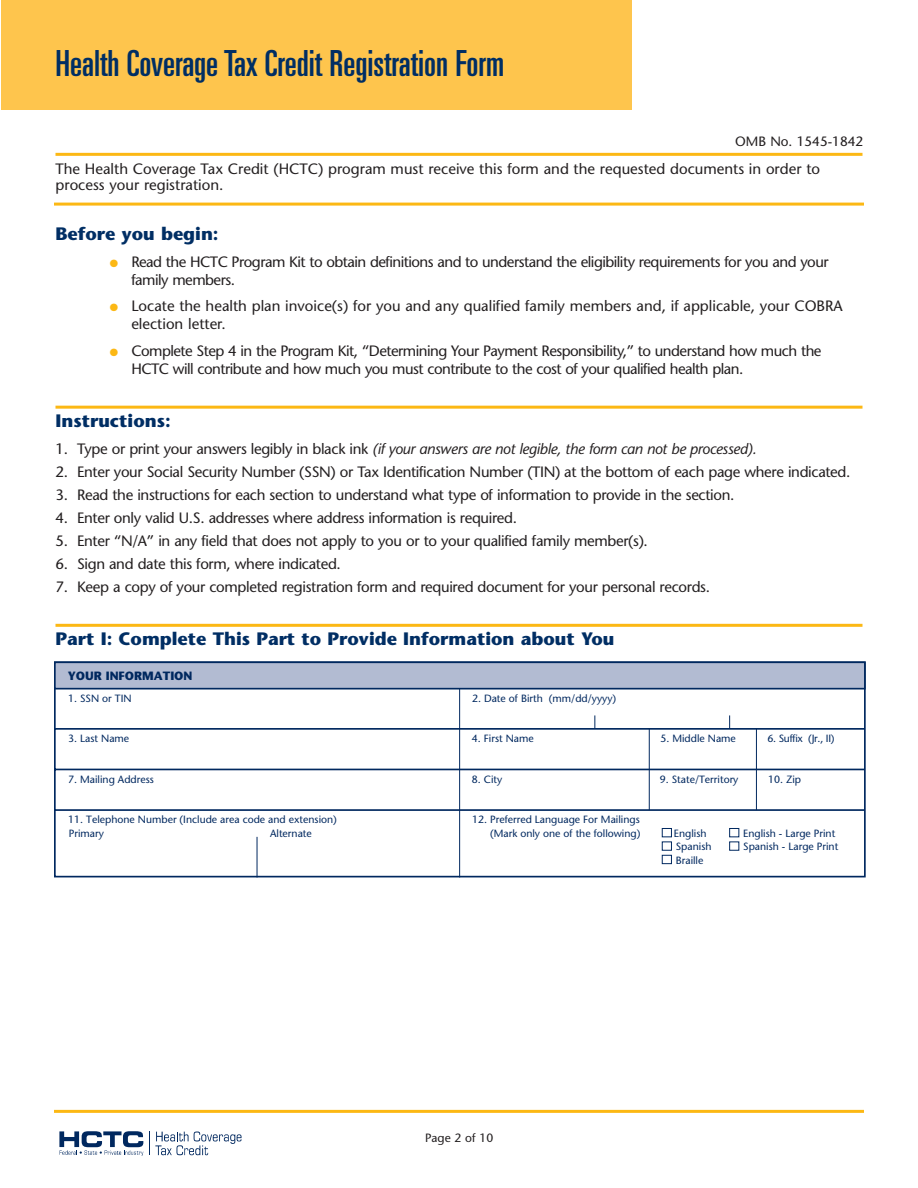
<style>
.page{position:relative;width:918px;height:1188px;background:#fff}
.page>*{position:absolute;margin:0;border:0;box-sizing:border-box;transform-origin:0 0}
.t1{font:ultra-condensed 36px "Univers";color:#002e64}
.t2{font:700 18px "Stone Sans";color:#002e64}
.t3{font:15px/18px "Stone Sans";letter-spacing:-.025em;color:#231f20}
.t4{font:15px/16.5px "Stone Sans";color:#231f20}
.t5{font:italic 15px "Stone Sans";letter-spacing:-.025em;color:#231f20}
.t6{font:13.5px "Stone Sans";color:#231f20}
.t7{font:700 12px "Stone Sans";color:#00285f}
.t8{font:12px "Stone Sans";color:#231f20}
.t9{font:10.5px/13.5px "Stone Sans";color:#00285f}
.t10{font:10.5px "Stone Sans";letter-spacing:-.025em;color:#00285f}
.s1{color:#fcb814}
.s2{font-style:normal}
</style>
<div class="page">
<svg style="left:155px;top:1131px;width:87px;height:24px"></svg>
<svg style="left:59px;top:1131px;width:84px;height:25px"></svg>
<hr style="left:54px;top:1110px;width:810px;height:3px;background:#fcb814">
<div style="left:1px;top:0;width:631px;height:110px;background:#fec54d"></div>
<svg style="left:54px;top:690px;width:811px;height:187px"></svg>
<div style="left:55px;top:662px;width:810px;height:26px;background:#b2bbd2"></div>
<div style="left:54px;top:661px;width:811px;height:29px;border:2px solid #00285f"></div>
<hr style="left:459px;top:689px;width:1px;height:188px;background:#00285f">
<hr style="left:257px;top:837px;width:1px;height:40px;background:#00285f">
<svg style="left:595px;top:715px;width:1px;height:14px"></svg>
<svg style="left:648px;top:715px;width:109px;height:123px"></svg>
<div style="left:662px;top:855px;width:10px;height:9px;border:1px solid #00285f"></div>
<div style="left:729px;top:828px;width:10px;height:9px;border:1px solid #00285f"></div>
<div style="left:662px;top:841px;width:10px;height:10px;border:1px solid #00285f"></div>
<div style="left:729px;top:841px;width:10px;height:10px;border:1px solid #00285f"></div>
<hr style="left:56px;top:153px;width:806px;height:3px;background:#fcb814">
<hr style="left:56px;top:406px;width:806px;height:3px;background:#fcb814">
<hr style="left:56px;top:624px;width:806px;height:3px;background:#fcb814">
<hr style="left:54px;top:203px;width:810px;height:3px;background:#fcb814">
<h1 class="t1" style="left:56px;top:50px;width:451px">Health Coverage Tax Credit Registration Form</h1>
<p class="t6" style="left:735px;top:136px;width:130px">OMB No. 1545-1842</p>
<p class="t4" style="left:56px;top:162px;width:766px">The Health Coverage Tax Credit (HCTC) program must receive this form and the requested documents in order to process your registration.</p>
<p class="t2" style="left:56px;top:227px;width:165px">Before you begin:</p>
<p class="t3" style="left:131px;top:254px;width:699px;text-indent:-22px"><span class="s1">●</span> Read the HCTC Program Kit to obtain definitions and to understand the eligibility requirements for you and your family members.</p>
<p class="t4" style="left:131px;top:299px;width:713px;line-height:18px;text-indent:-22px"><span class="s1">●</span> Locate the health plan invoice(s) for you and any qualified family members and, if applicable, your COBRA election letter.</p>
<p class="t3" style="left:131px;top:343px;width:692px;text-indent:-22px"><span class="s1">●</span> Complete Step 4 in the Program Kit, “Determining Your Payment Responsibility,” to understand how much the<br>HCTC will contribute and how much you must contribute to the cost of your qualified health plan.</p>
<p class="t2" style="left:56px;top:413px;width:117px">Instructions:</p>
<p class="t5" style="left:56px;top:443px;width:703px"><span class="s2">1. Type or print your answers legibly in black ink</span> (if your answers are not legible, the form can not be processed).</p>
<p class="t3" style="left:56px;top:464px;width:796px">2. Enter your Social Security Number (SSN) or Tax Identification Number (TIN) at the bottom of each page where indicated.</p>
<p class="t3" style="left:56px;top:487px;width:681px">3. Read the instructions for each section to understand what type of information to provide in the section.</p>
<p class="t3" style="left:56px;top:510px;width:463px">4. Enter only valid U.S. addresses where address information is required.</p>
<p class="t3" style="left:56px;top:533px;width:594px">5. Enter “N/A” in any field that does not apply to you or to your qualified family member(s).</p>
<p class="t3" style="left:56px;top:556px;width:287px">6. Sign and date this form, where indicated.</p>
<p class="t3" style="left:56px;top:579px;width:656px">7. Keep a copy of your completed registration form and required document for your personal records.</p>
<p class="t2" style="left:56px;top:632px;width:560px">Part I: Complete This Part to Provide Information about You</p>
<p class="t7" style="left:68px;top:671px;width:126px">YOUR INFORMATION</p>
<p class="t9" style="left:68px;top:693px;width:65px">1. SSN or TIN</p>
<p class="t9" style="left:472px;top:693px;width:146px">2. Date of Birth (mm/dd/yyyy)</p>
<p class="t9" style="left:472px;top:733px;width:63px">4. First Name</p>
<p class="t9" style="left:660px;top:733px;width:77px">5. Middle Name</p>
<p class="t10" style="left:768px;top:735px;width:69px">6. Suffix (Jr., II)</p>
<p class="t9" style="left:68px;top:733px;width:63px">3. Last Name</p>
<p class="t9" style="left:68px;top:774px;width:87px">7. Mailing Address</p>
<p class="t9" style="left:472px;top:774px;width:32px">8. City</p>
<p class="t9" style="left:660px;top:774px;width:80px">9. State/Territory</p>
<p class="t9" style="left:768px;top:774px;width:35px">10. Zip</p>
<p class="t9" style="left:68px;top:814px;width:270px">11. Telephone Number (Include area code and extension)<br>Primary</p>
<p class="t9" style="left:270px;top:828px;width:43px">Alternate</p>
<p class="t9" style="left:472px;top:814px;width:170px;text-align:right">12. Preferred Language For Mailings (Mark only one of the following)</p>
<p class="t9" style="left:674px;top:828px;width:34px">English</p>
<p class="t9" style="left:743px;top:828px;width:94px">English - Large Print</p>
<p class="t9" style="left:676px;top:841px;width:37px">Spanish</p>
<p class="t9" style="left:743px;top:841px;width:97px">Spanish - Large Print</p>
<p class="t9" style="left:676px;top:855px;width:29px">Braille</p>
<p class="t8" style="left:425px;top:1133px;width:70px">Page 2 of 10</p>
</div>
